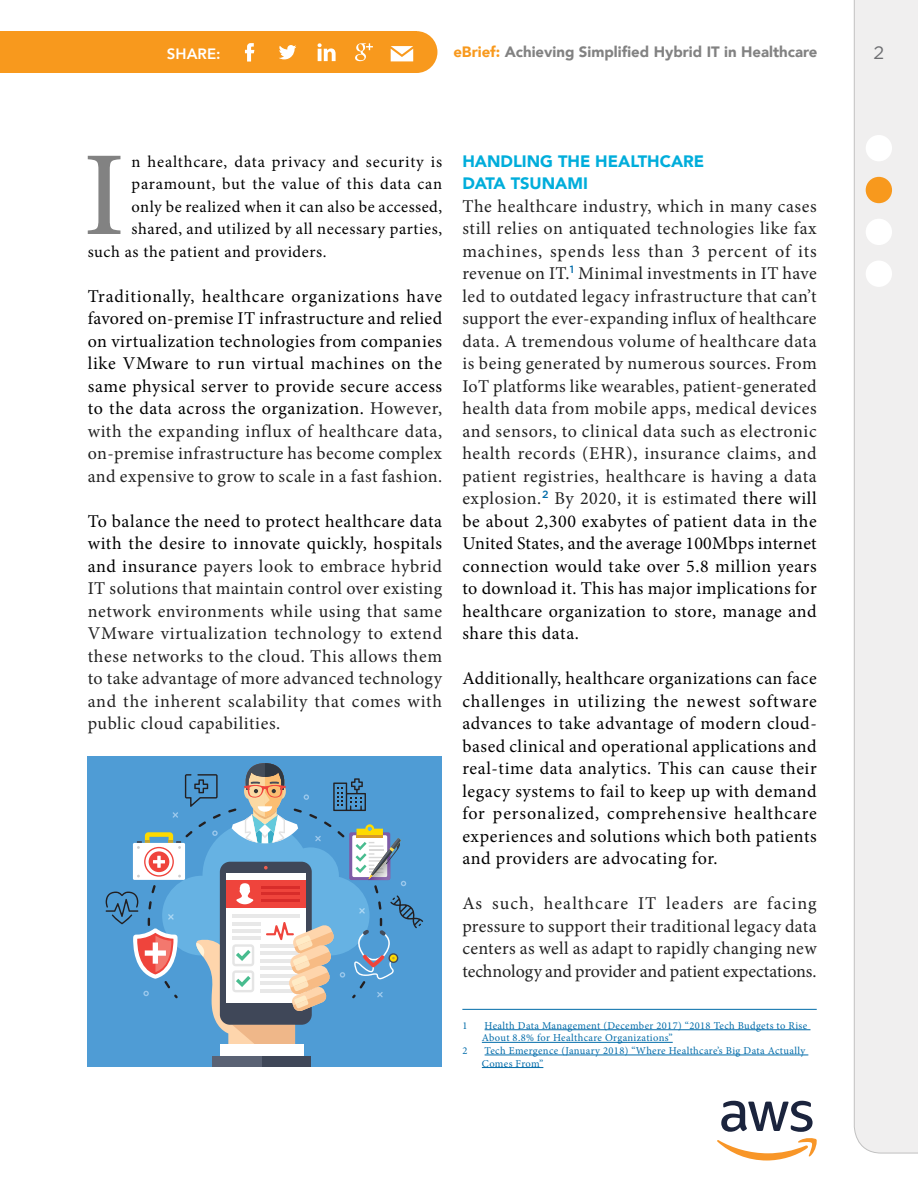
<style>
.page{position:relative;width:918px;height:1188px;background:#fff}
.page>*{position:absolute;margin:0;border:0;box-sizing:border-box;transform-origin:0 0}
.dropcap{font:500 120.3px "Minion Pro";color:#828282}
.body_1st_graf{font:18px/22.5px "Minion Pro";letter-spacing:.03em;color:#222;text-align:justify}
.body{font:18px/22.5px "Minion Pro";letter-spacing:.025em;color:#000;text-align:justify}
.body-2{font:18px/22.5px "Minion Pro";letter-spacing:.02em;color:#222;text-align:justify}
.t1{font:18px "Gotham";color:#6d6e71}
.dropcap-2{font:16.5px "Minion Pro";letter-spacing:.035em;color:#000}
.subhead{font:900 16.5px/22.5px "Avenir";color:#00addb}
.t2{font:900 15px "Avenir";color:#828282}
.t3{font:800 15px "Avenir";color:#fff}
.footnote{font:10.5px/12.6px "Minion Pro";letter-spacing:.035em;color:#006ba9}
.s1{color:#f8991d}
.s2{color:#222}
.s3{color:#000}
</style>
<div class="page">
<div style="left:396px;top:31px;width:41px;height:42px;background:#f8991d;border-radius:50%"></div>
<div style="left:0;top:31px;width:417px;height:42px;background:#f8991d"></div>
<svg style="left:245px;top:43px;width:9px;height:19px"></svg>
<svg style="left:279px;top:45px;width:17px;height:14px"></svg>
<svg style="left:318px;top:43px;width:18px;height:18px"></svg>
<svg style="left:355px;top:43px;width:18px;height:18px"></svg>
<svg style="left:391px;top:46px;width:22px;height:15px"></svg>
<div style="left:854px;top:0;width:64px;height:1153px;background:#f0efef"></div>
<div style="left:866px;top:135px;width:26px;height:26px;background:#fff;border-radius:50%"></div>
<div style="left:866px;top:219px;width:26px;height:26px;background:#fff;border-radius:50%"></div>
<div style="left:866px;top:261px;width:26px;height:26px;background:#fff;border-radius:50%"></div>
<svg style="left:717px;top:1101px;width:100px;height:60px"></svg>
<div style="left:866px;top:177px;width:26px;height:26px;background:#f8991d;border-radius:50%"></div>
<hr style="left:462px;top:1009px;width:355px;height:1px;background:#006ba9">
<hr style="left:485px;top:1029px;width:326px;height:1px;background:#006ba9">
<hr style="left:482px;top:1042px;width:191px;height:1px;background:#006ba9">
<hr style="left:485px;top:1055px;width:323px;height:1px;background:#006ba9">
<hr style="left:482px;top:1067px;width:61px;height:1px;background:#006ba9">
<div style="left:88px;top:756px;width:354px;height:310px;background:#4f9cd5"></div>
<div style="left:213px;top:1056px;width:98px;height:10px;background:#5a6274"></div>
<div style="left:262px;top:1056px;width:49px;height:10px;background:#3f4758"></div>
<svg style="left:106px;top:763px;width:317px;height:300px"></svg>
<p class="t3" style="left:167px;top:40px;width:55px">SHARE:</p>
<p class="t2" style="left:453px;top:39px;width:366px"><span class="s1">eBrief:</span> Achieving Simplified Hybrid IT in Healthcare</p>
<p class="t1" style="left:873px;top:41px;width:12px">2</p>
<p class="dropcap" style="left:83px;top:124px;width:43px">I</p>
<p class="dropcap-2" style="left:132px;top:150px;width:312px">n healthcare, data privacy and security is</p>
<p class="dropcap-2" style="left:132px;top:173px;width:312px">paramount, but the value of this data can</p>
<p class="dropcap-2" style="left:132px;top:195px;width:312px">only be realized when it can also be accessed,</p>
<p class="dropcap-2" style="left:132px;top:218px;width:312px">shared, and utilized by all necessary parties,</p>
<p class="dropcap-2" style="left:88px;top:240px;width:240px">such as the patient and providers.</p>
<p class="body" style="left:88px;top:285px;width:356px">Traditionally, healthcare organizations have favored on-premise IT infrastructure and relied on virtualization technologies from companies like VMware to run virtual machines on the same physical server to provide secure access to the data across the organization. <span class="s2">However, with the expanding influx of healthcare data, on-premise infrastructure has become complex and expensive to grow to scale in a fast fashion.</span></p>
<p class="body-2" style="left:88px;top:510px;width:356px"><span class="s3">To balance the need to protect healthcare data with the desire to innovate quickly, hospitals and insurance</span> payers look to embrace hybrid IT solutions that maintain control over existing network environments while using that same VMware virtualization technology to extend these networks to the cloud. This allows them to take advantage of more advanced technology and the inherent scalability that comes with public cloud capabilities.</p>
<p class="subhead" style="left:462px;top:149px;width:244px">HANDLING THE HEALTHCARE<br>DATA TSUNAMI</p>
<p class="body_1st_graf" style="left:462px;top:195px;width:356px">The healthcare industry, which in many cases still relies on antiquated technologies like fax machines, spends less than 3 percent of its revenue on IT.<sup>1</sup> Minimal investments in IT have led to outdated legacy infrastructure that can’t support the ever-expanding influx of healthcare data. A tremendous volume of healthcare data is being generated by numerous sources. From IoT platforms like wearables, patient-generated health data from mobile apps, medical devices and sensors, to clinical data such as electronic health records (EHR), insurance claims, and patient registries, healthcare is having a data explosion.<sup>2</sup> By 2020, it is estimated <span class="s3">there will be about 2,300 exabytes of patient data in the United States, and the average 100Mbps internet connection would take over 5.8 million years to download it. This has major implications for healthcare organization to store, manage and share this data.</span></p>
<p class="body" style="left:462px;top:667px;width:356px">Additionally, healthcare organizations can face challenges in utilizing the newest software advances to take advantage of modern cloud&shy;based clinical and operational applications and real-time data analytics. This can cause their legacy systems to fail to keep up with demand for personalized, comprehensive healthcare experiences and solutions which both patients and providers are advocating for.</p>
<p class="body-2" style="left:462px;top:892px;width:356px">As such, healthcare IT leaders are facing pressure to support their traditional legacy data centers as well as adapt to rapidly changing new technology and provider and patient expectations.</p>
<p class="footnote" style="left:462px;top:1019px;width:7px">1</p>
<p class="footnote" style="left:482px;top:1019px;width:327px">Health Data Management (December 2017) “2018 Tech Budgets to Rise<br>About 8.8% for Healthcare Organizations”</p>
<p class="footnote" style="left:462px;top:1044px;width:7px">2</p>
<p class="footnote" style="left:482px;top:1044px;width:325px">Tech Emergence (January 2018) “Where Healthcare’s Big Data Actually<br>Comes From”</p>
</div>
